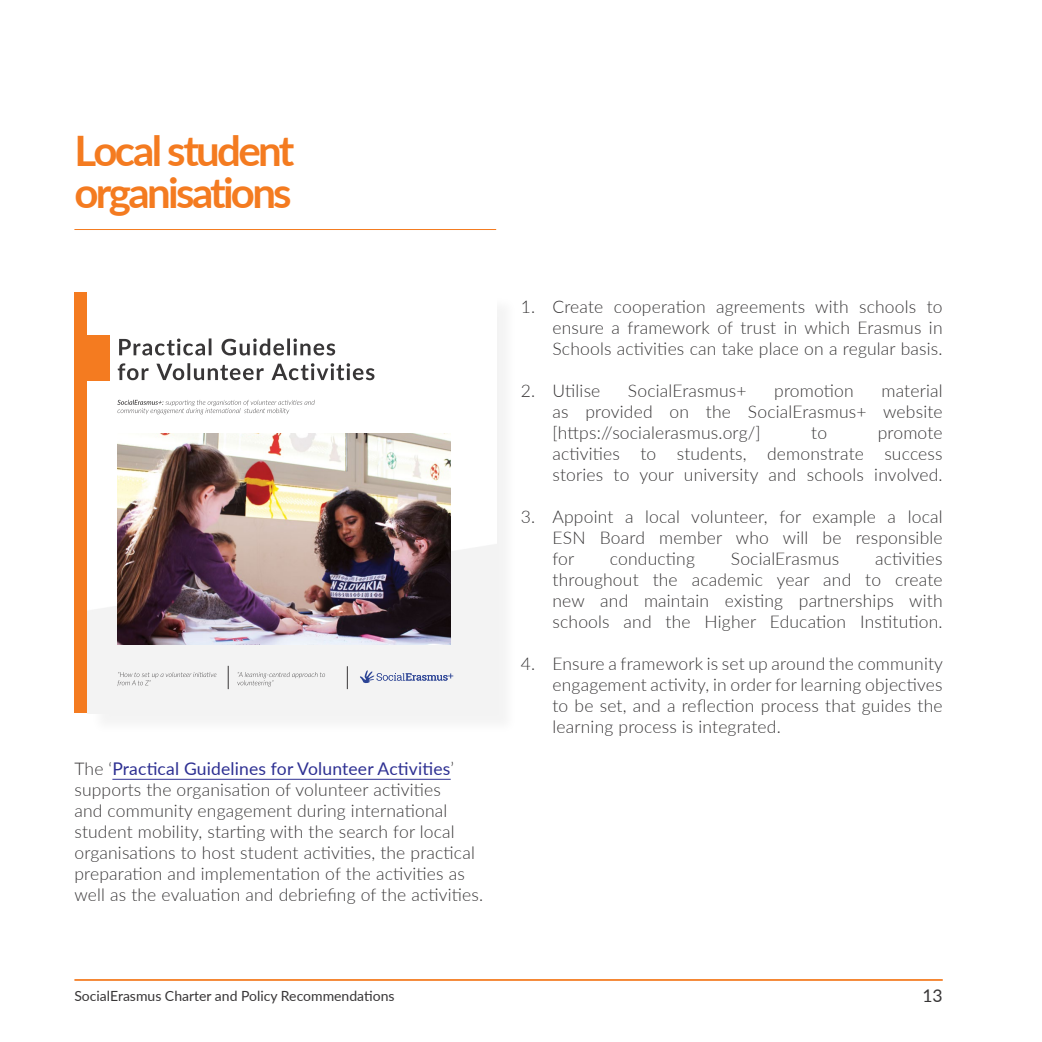
<style>
.page{position:relative;width:1042px;height:1042px;background:#fff}
.page>*{position:absolute;margin:0;border:0;box-sizing:border-box;transform-origin:0 0}
.t1{font:700 42px/42px "Lato";letter-spacing:-.065em;color:#f47b20}
.t2{font:300 17.5px/21px "Lato";letter-spacing:.01em;color:#383637;text-align:justify}
.t3{font:17.5px "Lato";color:#383637}
.t4{font:14px "Lato";color:#383637}
.s1{font-weight:400;color:#2e3092}
</style>
<div class="page">
<hr style="left:74px;top:979px;width:869px;height:2px;background:#f47b20">
<hr style="left:74px;top:229px;width:422px;height:1px;background:#f47b20">
<hr style="left:112px;top:779px;width:339px;height:1px;background:#2e3092">
<img style="left:87px;top:335px;width:367px;height:379px">
<div style="left:74px;top:292px;width:13px;height:421px;background:#f47b20"></div>
<div style="left:87px;top:335px;width:22px;height:46px;background:#f47b20"></div>
<svg style="left:118px;top:363px;width:256px;height:17px"></svg>
<svg style="left:119px;top:338px;width:216px;height:17px"></svg>
<svg style="left:117px;top:400px;width:198px;height:14px"></svg>
<svg style="left:347px;top:666px;width:1px;height:23px"></svg>
<svg style="left:228px;top:666px;width:1px;height:23px"></svg>
<svg style="left:360px;top:670px;width:93px;height:14px"></svg>
<img style="left:117px;top:434px;width:333px;height:210px">
<svg style="left:118px;top:672px;width:98px;height:14px"></svg>
<svg style="left:237px;top:672px;width:88px;height:14px"></svg>
<h1 class="t1" style="left:74px;top:128px;width:221px">Local student organisations</h1>
<p class="t2" style="left:74px;top:758px;width:410px;text-align:left">The ‘<span class="s1">Practical Guidelines for Volunteer Activities</span>’ supports the organisation of volunteer activities<br>and community engagement during international student mobility, starting with the search for local organisations to host student activities, the practical preparation and implementation of the activities as well as the evaluation and debriefing of the activities.</p>
<p class="t2" style="left:552px;top:296px;width:392px;text-indent:-32px">1. Create cooperation agreements with schools to ensure a framework of trust in which Erasmus in Schools activities can take place on a regular basis.</p>
<p class="t2" style="left:521px;top:380px;width:81px">2. Utilise</p>
<p class="t2" style="left:628px;top:380px;width:120px">SocialErasmus+</p>
<p class="t2" style="left:774px;top:380px;width:81px">promotion</p>
<p class="t2" style="left:552px;top:380px;width:392px;text-indent:329px">material as provided on the SocialErasmus+ website [https://socialerasmus.org/]</p>
<p class="t2" style="left:552px;top:422px;width:392px;text-indent:325px">promote activities to students, demonstrate success stories to your university and schools involved.</p>
<p class="t2" style="left:552px;top:506px;width:392px;text-indent:-32px">3. Appoint a local volunteer, for example a local ESN Board member who will be responsible for</p>
<p class="t2" style="left:811px;top:422px;width:17px">to</p>
<p class="t2" style="left:610px;top:548px;width:87px">conducting</p>
<p class="t2" style="left:731px;top:548px;width:110px">SocialErasmus</p>
<p class="t2" style="left:552px;top:548px;width:392px;text-indent:323px">activities throughout the academic year and to create new and maintain existing partnerships with schools and the Higher Education Institution.</p>
<p class="t2" style="left:552px;top:653px;width:392px;text-indent:-32px">4. Ensure a framework is set up around the community engagement activity, in order for learning objectives to be set, and a reflection process that guides the learning process is integrated.</p>
<p class="t4" style="left:74px;top:986px;width:322px">SocialErasmus Charter and Policy Recommendations</p>
<p class="t3" style="left:922px;top:983px;width:22px">13</p>
</div>
